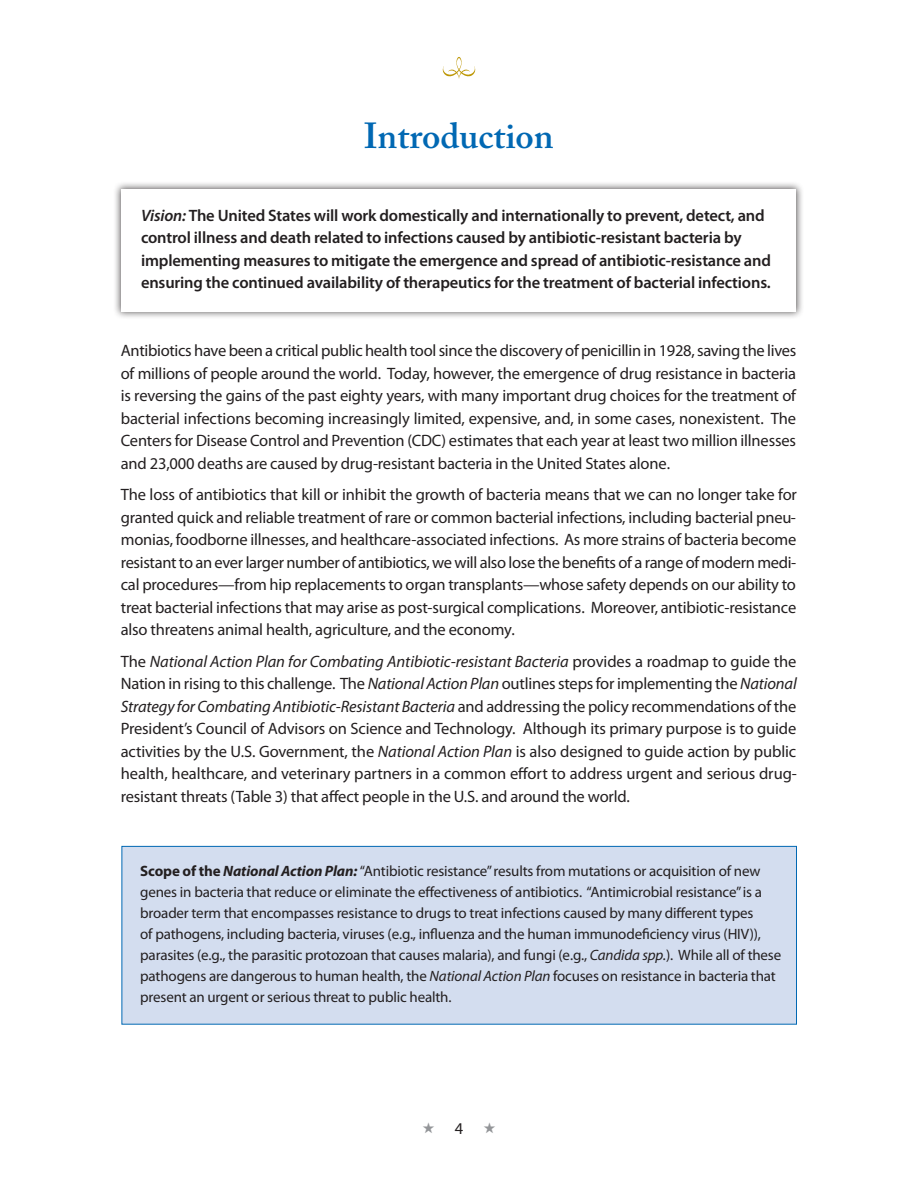
<style>
.page{position:relative;width:918px;height:1188px;background:#fff}
.page>*{position:absolute;margin:0;border:0;box-sizing:border-box;transform-origin:0 0}
.t1{font:600 36px "Adobe Caslon Pro";color:#0168b3}
.t2{font:16.5px/22.5px "Myriad Pro";letter-spacing:-.01em;color:#231f20;text-align:justify}
.t3{font:600 16.5px/22.5px "Myriad Pro";letter-spacing:-.01em;color:#231f20}
.t4{font:15px/21px "Myriad Pro";letter-spacing:-.01em;color:#231f20}
.s1{font-style:italic}
.s2{font-weight:700}
.s3{font-weight:700;font-style:italic}
.s4{color:#939598}
</style>
<div class="page">
<svg style="left:442px;top:57px;width:34px;height:22px"></svg>
<div style="left:122px;top:846px;width:674px;height:178px;background:#d3ddef"></div>
<div style="left:122px;top:846px;width:675px;height:179px;border:1px solid #0168b3"></div>
<div style="left:113px;top:181px;width:692px;height:139px;background:#231f20;opacity:.75"></div>
<div style="left:122px;top:189px;width:674px;height:122px;background:#fff"></div>
<h1 class="t1" style="left:364px;top:114px;width:191px">Introduction</h1>
<p class="t3" style="left:141px;top:204px;width:632px"><span class="s1">Vision:</span> The United States will work domestically and internationally to prevent, detect, and control illness and death related to infections caused by antibiotic-resistant bacteria by implementing measures to mitigate the emergence and spread of antibiotic-resistance and ensuring the continued availability of therapeutics for the treatment of bacterial infections.</p>
<p class="t2" style="left:121px;top:340px;width:677px">Antibiotics have been a critical public health tool since the discovery of penicillin in 1928, saving the lives of millions of people around the world. Today, however, the emergence of drug resistance in bacteria is reversing the gains of the past eighty years, with many important drug choices for the treatment of bacterial infections becoming increasingly limited, expensive, and, in some cases, nonexistent. The Centers for Disease Control and Prevention (CDC) estimates that each year at least two million illnesses and 23,000 deaths are caused by drug-resistant bacteria in the United States alone.</p>
<p class="t2" style="left:121px;top:484px;width:678px">The loss of antibiotics that kill or inhibit the growth of bacteria means that we can no longer take for granted quick and reliable treatment of rare or common bacterial infections, including bacterial pneu&shy;monias, foodborne illnesses, and healthcare-associated infections. As more strains of bacteria become resistant to an ever larger number of antibiotics, we will also lose the benefits of a range of modern medi&shy;cal procedures—from hip replacements to organ transplants—whose safety depends on our ability to treat bacterial infections that may arise as post-surgical complications. Moreover, antibiotic-resistance also threatens animal health, agriculture, and the economy.</p>
<p class="t2" style="left:121px;top:650px;width:678px">The <span class="s1">National Action Plan for Combating Antibiotic-resistant Bacteria</span> provides a roadmap to guide the Nation in rising to this challenge. The <span class="s1">National Action Plan</span> outlines steps for implementing the <span class="s1">National Strategy for Combating Antibiotic-Resistant Bacteria</span> and addressing the policy recommendations of the President’s Council of Advisors on Science and Technology. Although its primary purpose is to guide activities by the U.S. Government, the <span class="s1">National Action Plan</span> is also designed to guide action by public health, healthcare, and veterinary partners in a common effort to address urgent and serious drug&shy;resistant threats (Table 3) that affect people in the U.S. and around the world.</p>
<p class="t4" style="left:140px;top:861px;width:643px"><span class="s2">Scope of the</span> <span class="s3">National Action Plan:</span> “Antibiotic resistance” results from mutations or acquisition of new genes in bacteria that reduce or eliminate the effectiveness of antibiotics. “Antimicrobial resistance” is a broader term that encompasses resistance to drugs to treat infections caused by many different types<br>of pathogens, including bacteria, viruses (e.g., influenza and the human immunodeficiency virus (HIV)), parasites (e.g., the parasitic protozoan that causes malaria), and fungi (e.g., <span class="s1">Candida spp.</span>). While all of these pathogens are dangerous to human health, the <span class="s1">National Action Plan</span> focuses on resistance in bacteria that present an urgent or serious threat to public health.</p>
<p class="t2" style="left:422px;top:1117px;width:75px"><span class="s4">★</span>4<span class="s4">★</span></p>
</div>
